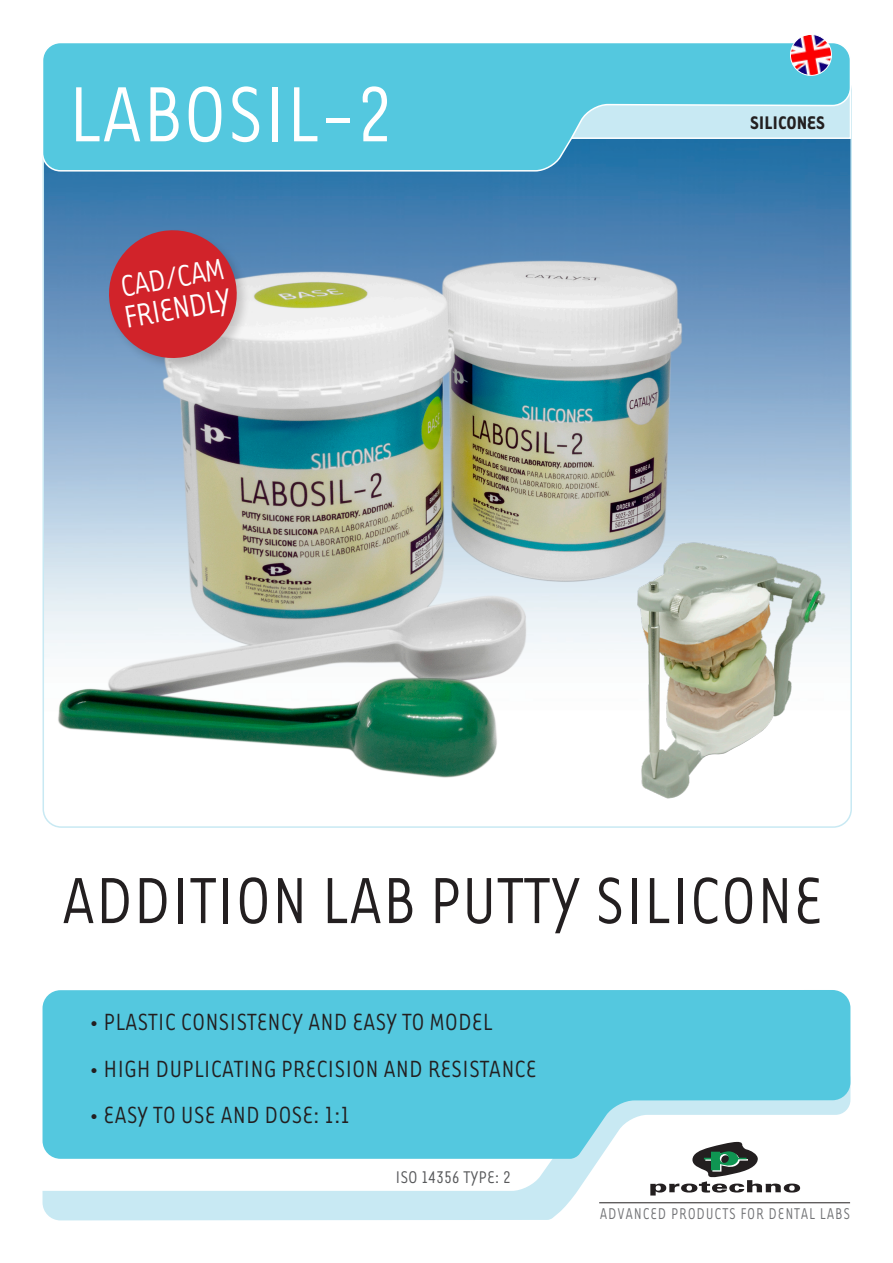
<style>
.page{position:relative;width:893px;height:1263px;background:#fff}
.page>*{position:absolute;margin:0;border:0;box-sizing:border-box;transform-origin:0 0}
.t1{font:90px "Tarzana Nar OT";color:#fff}
.t2{font:75px "Tarzana Nar OT";color:#231f20}
.t3{font:36px "Tarzana Nar OT";color:#fff}
.t4{font:34.5px "Tarzana Nar OT";color:#fff}
.t5{font:27px "Tarzana Nar OT";color:#231f20}
.t6{font:700 21px "Tarzana Nar OT";color:#231f20}
.t7{font:19.5px "Tarzana Nar OT";color:#57585a}
.t8{font:18px "Tarzana Nar OT";letter-spacing:.05em;color:#717275;scale:.92 1}
</style>
<div class="page">
<img style="left:46px;top:172px;width:803px;height:653px">
<img style="left:42px;top:214px;width:733px;height:607px">
<img style="left:600px;top:521px;width:252px;height:306px">
<svg style="left:43px;top:1191px;width:807px;height:29px;fill:#c8e9f3"></svg>
<svg style="left:42px;top:1039px;width:759px;height:152px"></svg>
<svg style="left:43px;top:990px;width:807px;height:169px;background:#62cce1"></svg>
<svg style="left:42px;top:43px;width:810px;height:129px;background:#51bed8"></svg>
<svg style="left:537px;top:34px;width:315px;height:106px;background:#8ad1e2"></svg>
<div style="left:107px;top:228px;width:144px;height:144px;background:#231f20;opacity:.2"></div>
<svg style="left:104px;top:225px;width:138px;height:138px;background:#b34a59"></svg>
<hr style="left:599px;top:1202px;width:251px;height:1px;background:#231f20">
<svg style="left:650px;top:1142px;width:150px;height:53px"></svg>
<p class="t1" style="left:68px;top:60px;width:325px">LABOSIL-2</p>
<p class="t4" style="left:117px;top:266px;width:107px;rotate:-10deg">CAD/CAM</p>
<p class="t3" style="left:121px;top:296px;width:110px;rotate:-10deg">FRIENDLY</p>
<p class="t6" style="left:750px;top:110px;width:76px">SILICONES</p>
<p class="t2" style="left:61px;top:855px;width:763px">ADDITION LAB PUTTY SILICONE</p>
<p class="t5" style="left:90px;top:1006px;width:405px">• PLASTIC CONSISTENCY AND EASY TO MODEL</p>
<p class="t5" style="left:90px;top:1052px;width:449px">• HIGH DUPLICATING PRECISION AND RESISTANCE</p>
<p class="t5" style="left:90px;top:1099px;width:262px">• EASY TO USE AND DOSE: 1:1</p>
<p class="t7" style="left:395px;top:1165px;width:117px">ISO 14356 TYPE: 2</p>
<p class="t8" style="left:600px;top:1203px;width:274px">ADVANCED PRODUCTS FOR DENTAL LABS</p>
</div>
